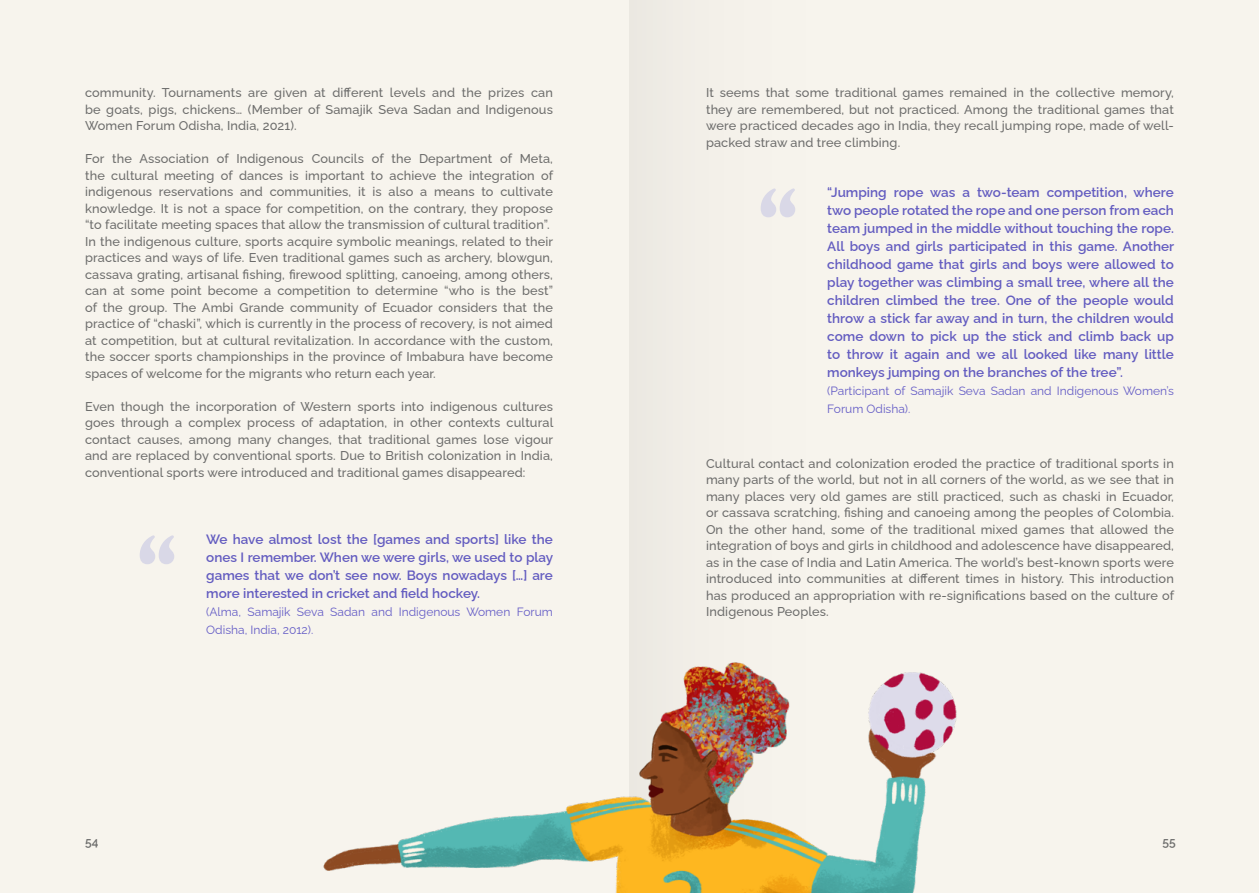
<style>
.page{position:relative;width:1259px;height:893px;background:#f7f4ed}
.page>*{position:absolute;margin:0;border:0;box-sizing:border-box;transform-origin:0 0}
.t1{font:700 90px "Classica Pro";color:#d9d8e7}
.t2{font:600 13.5px/18px "Raleway";color:#635cc0;text-align:justify}
.t3{font:500 12.75px/16.5px "Raleway";letter-spacing:.01em;color:#6d6d6c;text-align:justify}
.t4{font:12px/18px "Raleway";color:#655dc6}
.t5{font:600 12px "Raleway";color:#6d6d6c}
</style>
<div class="page">
<img style="left:323px;top:47px;width:634px;height:846px">
<p class="t3" style="left:85px;top:83px;width:469px">community. Tournaments are given at different levels and the prizes can be goats, pigs, chickens… (Member of Samajik Seva Sadan and Indigenous Women Forum Odisha, India, 2021).</p>
<p class="t3" style="left:85px;top:149px;width:470px;text-align:left">For the Association of Indigenous Councils of the Department of Meta, the cultural meeting of dances is important to achieve the integration of indigenous reservations and communities, it is also a means to cultivate knowledge. It is not a space for competition, on the contrary, they propose “to facilitate meeting spaces that allow the transmission of cultural tradition”.<br>In the indigenous culture, sports acquire symbolic meanings, related to their practices and ways of life. Even traditional games such as archery, blowgun, cassava grating, artisanal fishing, firewood splitting, canoeing, among others, can at some point become a competition to determine “who is the best” of the group. The Ambi Grande community of Ecuador considers that the practice of “chaski”, which is currently in the process of recovery, is not aimed at competition, but at cultural revitalization. In accordance with the custom, the soccer sports championships in the province of Imbabura have become spaces of welcome for the migrants who return each year.</p>
<p class="t3" style="left:85px;top:396px;width:470px">Even though the incorporation of Western sports into indigenous cultures goes through a complex process of adaptation, in other contexts cultural contact causes, among many changes, that traditional games lose vigour and are replaced by conventional sports. Due to British colonization in India, conventional sports were introduced and traditional games disappeared:</p>
<h1 class="t1" style="left:137px;top:509px;width:41px">“</h1>
<p class="t2" style="left:206px;top:529px;width:348px">We have almost lost the [games and sports] like the ones I remember. When we were girls, we used to play games that we don’t see now. Boys nowadays […] are more interested in cricket and field hockey.</p>
<p class="t4" style="left:206px;top:602px;width:348px">(Alma, Samajik Seva Sadan and Indigenous Women Forum<br>Odisha, India, 2012).</p>
<p class="t3" style="left:706px;top:83px;width:469px">It seems that some traditional games remained in the collective memory, they are remembered, but not practiced. Among the traditional games that were practiced decades ago in India, they recall jumping rope, made of well&shy;packed straw and tree climbing.</p>
<h1 class="t1" style="left:758px;top:163px;width:41px">“</h1>
<p class="t2" style="left:827px;top:182px;width:348px">“Jumping rope was a two-team competition, where two people rotated the rope and one person from each team jumped in the middle without touching the rope.<br>All boys and girls participated in this game. Another childhood game that girls and boys were allowed to play together was climbing a small tree, where all the children climbed the tree. One of the people would throw a stick far away and in turn, the children would come down to pick up the stick and climb back up to throw it again and we all looked like many little monkeys jumping on the branches of the tree”.</p>
<p class="t4" style="left:827px;top:381px;width:348px">(Participant of Samajik Seva Sadan and Indigenous Women’s<br>Forum Odisha).</p>
<p class="t3" style="left:706px;top:453px;width:470px">Cultural contact and colonization eroded the practice of traditional sports in many parts of the world, but not in all corners of the world, as we see that in many places very old games are still practiced, such as chaski in Ecuador, or cassava scratching, fishing and canoeing among the peoples of Colombia.<br>On the other hand, some of the traditional mixed games that allowed the integration of boys and girls in childhood and adolescence have disappeared, as in the case of India and Latin America. The world’s best-known sports were introduced into communities at different times in history. This introduction has produced an appropriation with re-significations based on the culture of Indigenous Peoples.</p>
<p class="t5" style="left:85px;top:832px;width:15px">54</p>
<p class="t5" style="left:1162px;top:832px;width:15px">55</p>
</div>
